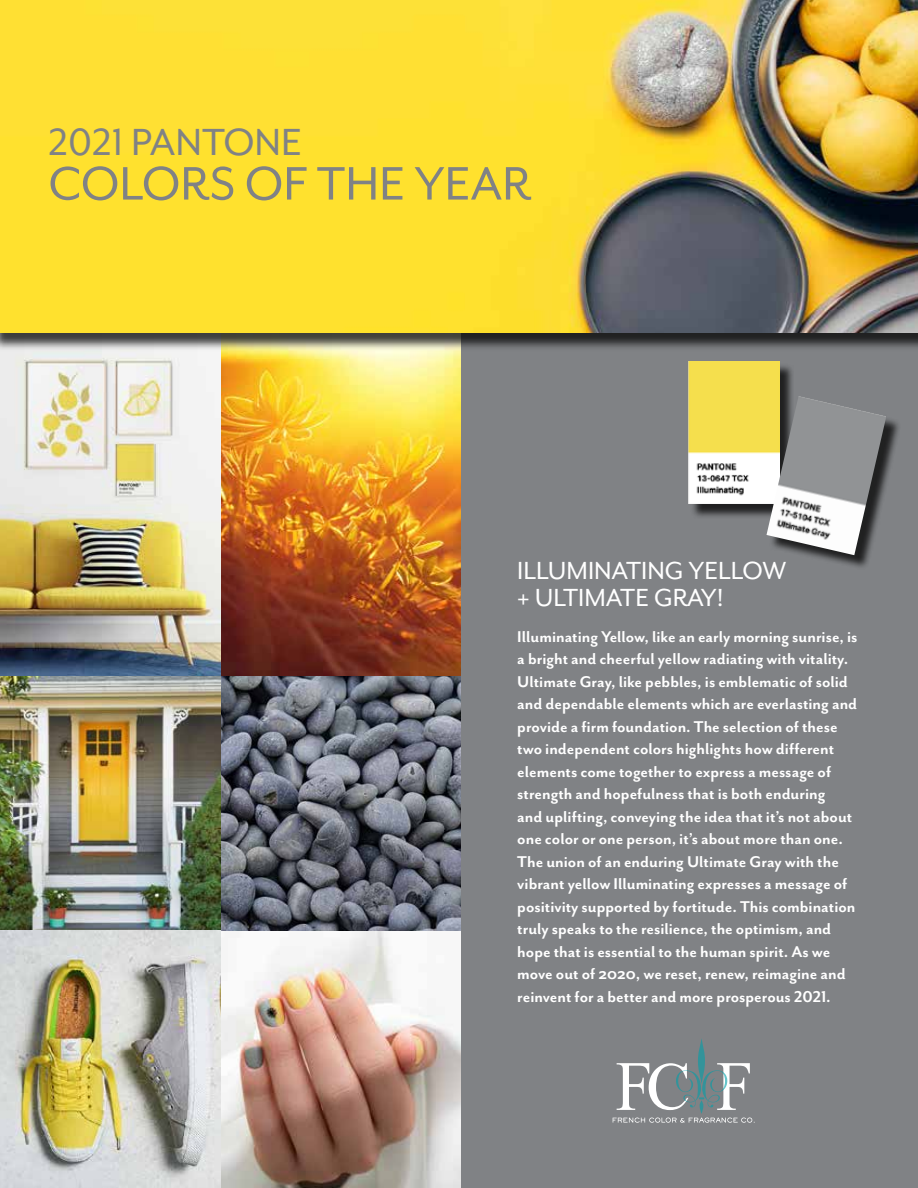
<style>
.page{position:relative;width:918px;height:1188px;background:#fff}
.page>*{position:absolute;margin:0;border:0;box-sizing:border-box;transform-origin:0 0}
.t1{font:54px "Mr Eaves San OT";color:#808285}
.t2{font:43.5px "Mr Eaves San OT";color:#808285}
.t3{font:28.5px/27px "Mr Eaves San OT";color:#fff}
.t4{font:700 18px/22.5px "Mr Eaves San OT";color:#fff}
</style>
<div class="page">
<div style="left:461px;top:333px;width:457px;height:855px;background:#808285"></div>
<img style="left:0;top:352px;width:461px;height:836px">
<div style="left:0;top:0;width:918px;height:352px;background:#000;opacity:.75"></div>
<img style="left:0;top:0;width:918px;height:333px">
<svg style="left:613px;top:1039px;width:142px;height:84px"></svg>
<div style="left:691px;top:363px;width:103px;height:156px;background:#000;opacity:.75"></div>
<img style="left:688px;top:361px;width:91px;height:143px">
<div style="left:769px;top:399px;width:132px;height:171px;background:#000;opacity:.75"></div>
<img style="left:766px;top:396px;width:120px;height:159px">
<h2 class="t2" style="left:48px;top:118px;width:255px">2021 PANTONE</h2>
<h1 class="t1" style="left:48px;top:154px;width:485px">COLORS OF THE YEAR</h1>
<h3 class="t3" style="left:517px;top:557px;width:270px">ILLUMINATING YELLOW + ULTIMATE GRAY!</h3>
<p class="t4" style="left:517px;top:625px;width:342px">Illuminating Yellow, like an early morning sunrise, is a bright and cheerful yellow radiating with vitality.<br>Ultimate Gray, like pebbles, is emblematic of solid and dependable elements which are everlasting and provide a firm foundation. The selection of these two independent colors highlights how different elements come together to express a message of strength and hopefulness that is both enduring<br>and uplifting, conveying the idea that it’s not about one color or one person, it’s about more than one.<br>The union of an enduring Ultimate Gray with the vibrant yellow Illuminating expresses a message of positivity supported by fortitude. This combination truly speaks to the resilience, the optimism, and hope that is essential to the human spirit. As we move out of 2020, we reset, renew, reimagine and reinvent for a better and more prosperous 2021.</p>
</div>
